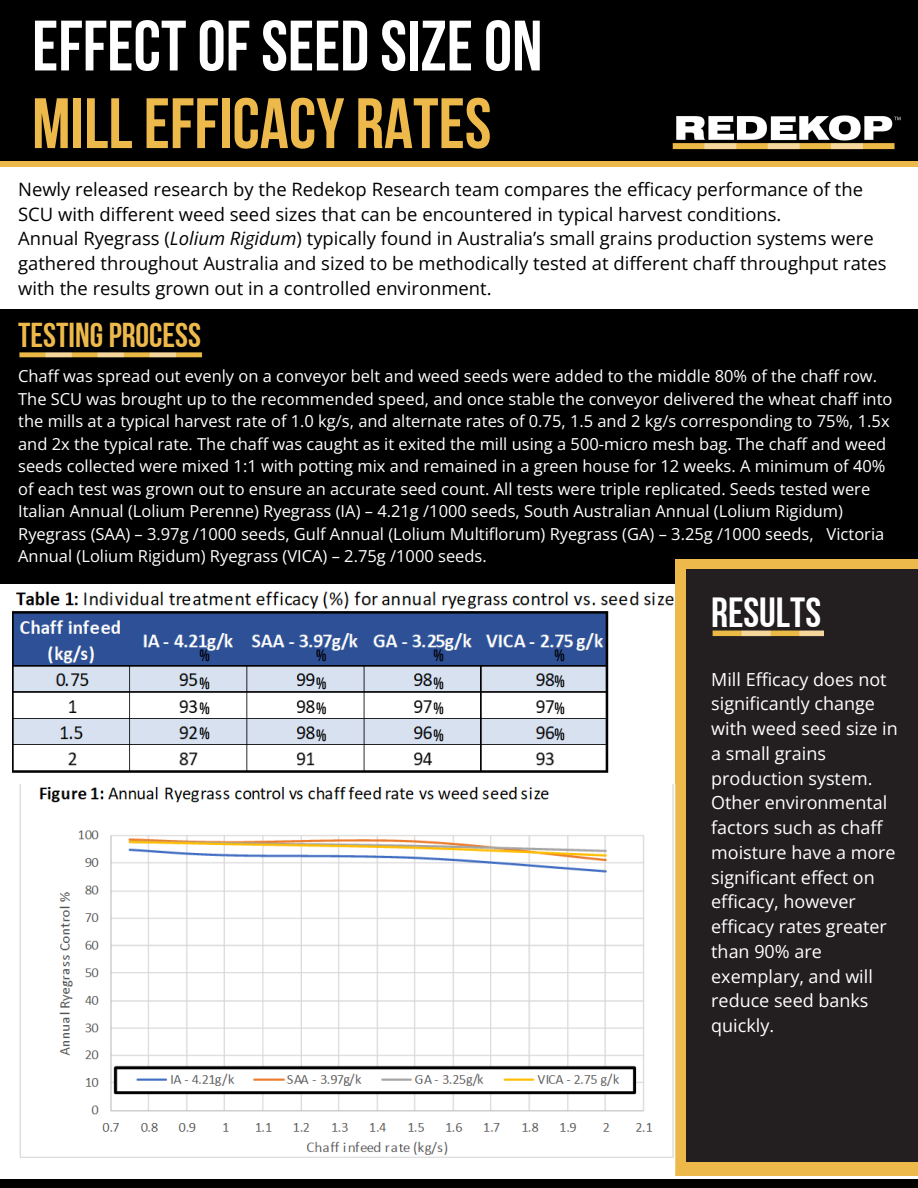
<style>
.page{position:relative;width:918px;height:1188px;background:#fff}
.page>*{position:absolute;margin:0;border:0;box-sizing:border-box;transform-origin:0 0}
.t1{font:71.1px/77.7px "Bebas Neue Cyrillic";color:#fff}
.t2{font:42px "Bebas Neue Cyrillic";color:#fff}
.t3{font:34.5px "Bebas Neue Cyrillic";color:#eeb94b}
.t4{font:18.45px/24.8px "Open Sans";color:#000}
.t5{font:18px/24.8px "Open Sans";color:#fff}
.t6{font:16.5px/22.5px "Open Sans";color:#fff}
.t7{font:16.5px "Bebas Neue Cyrillic";color:#000}
.s1{color:#eeb94b}
.s2{font-style:italic}
</style>
<div class="page">
<div style="left:0;top:0;width:918px;height:161px;background:#000"></div>
<div style="left:0;top:161px;width:918px;height:6px;background:#eeb94b"></div>
<img style="left:672px;top:115px;width:229px;height:35px">
<div style="left:0;top:310px;width:918px;height:274px;background:#000"></div>
<img style="left:19px;top:352px;width:184px;height:6px">
<div style="left:0;top:1180px;width:918px;height:8px;background:#000"></div>
<img style="left:13px;top:585px;width:663px;height:197px">
<div style="left:676px;top:559px;width:242px;height:617px;background:#eeb94b"></div>
<div style="left:687px;top:569px;width:231px;height:593px;background:#231e20"></div>
<img style="left:712px;top:630px;width:112px;height:7px">
<img style="left:19px;top:784px;width:655px;height:374px">
<h3 class="t1" style="left:32px;top:14px;width:512px">EFFECTOFSEED SIZEON<br><span class="s1">MILLEFFICACY RATES</span></h3>
<p class="t4" style="left:18px;top:176px;width:870px">Newly released research by the Redekop Research team compares the efficacy performance of the SCU with different weed seed sizes that can be encountered in typical harvest conditions.<br>Annual Ryegrass (<span class="s2">Lolium Rigidum</span>) typically found in Australia’s small grains production systems were gathered throughout Australia and sized to be methodically tested at different chaff throughput rates with the results grown out in a controlled environment.</p>
<p class="t3" style="left:18px;top:321px;width:184px">TESTINGPROCESS</p>
<h1 class="t6" style="left:18px;top:365px;width:876px">Chaff was spread out evenly on a conveyor belt and weed seeds were added to the middle 80% of the chaff row.<br>The SCU was brought up to the recommended speed, and once stable the conveyor delivered the wheat chaff into the mills at a typical harvest rate of 1.0 kg/s, and alternate rates of 0.75, 1.5 and 2 kg/s corresponding to 75%, 1.5x and 2x the typical rate. The chaff was caught as it exited the mill using a 500-micro mesh bag. The chaff and weed seeds collected were mixed 1:1 with potting mix and remained in a green house for 12 weeks. A minimum of 40% of each test was grown out to ensure an accurate seed count. All tests were triple replicated. Seeds tested were Italian Annual (Lolium Perenne) Ryegrass (IA) – 4.21g /1000 seeds, South Australian Annual (Lolium Rigidum)<br>Ryegrass (SAA) – 3.97g /1000 seeds, Gulf Annual (Lolium Multiflorum) Ryegrass (GA) – 3.25g /1000 seeds, Victoria Annual (Lolium Rigidum) Ryegrass (VICA) – 2.75g /1000 seeds.</h1>
<h4 class="t2" style="left:711px;top:596px;width:111px">RESULTS</h4>
<p class="t7" style="left:199px;top:649px;width:12px">%</p>
<h2 class="t7" style="left:316px;top:649px;width:12px">%</h2>
<p class="t7" style="left:433px;top:649px;width:12px">%</p>
<h4 class="t7" style="left:555px;top:649px;width:12px">%</h4>
<p class="t7" style="left:199px;top:676px;width:12px">%</p>
<p class="t7" style="left:199px;top:702px;width:12px">%</p>
<p class="t7" style="left:199px;top:726px;width:12px">%</p>
<p class="t7" style="left:555px;top:675px;width:12px">%</p>
<p class="t7" style="left:555px;top:702px;width:12px">%</p>
<p class="t7" style="left:555px;top:727px;width:12px">%</p>
<p class="t7" style="left:316px;top:676px;width:12px">%</p>
<p class="t7" style="left:316px;top:702px;width:12px">%</p>
<p class="t7" style="left:316px;top:729px;width:12px">%</p>
<p class="t7" style="left:433px;top:676px;width:12px">%</p>
<p class="t7" style="left:433px;top:702px;width:12px">%</p>
<p class="t7" style="left:433px;top:729px;width:12px">%</p>
<p class="t5" style="left:711px;top:666px;width:188px">Mill Efficacy does not significantly change with weed seed size in a small grains production system.<br>Other environmental factors such as chaff moisture have a more significant effect on efficacy, however efficacy rates greater than 90% are exemplary, and will reduce seed banks quickly.</p>
</div>
